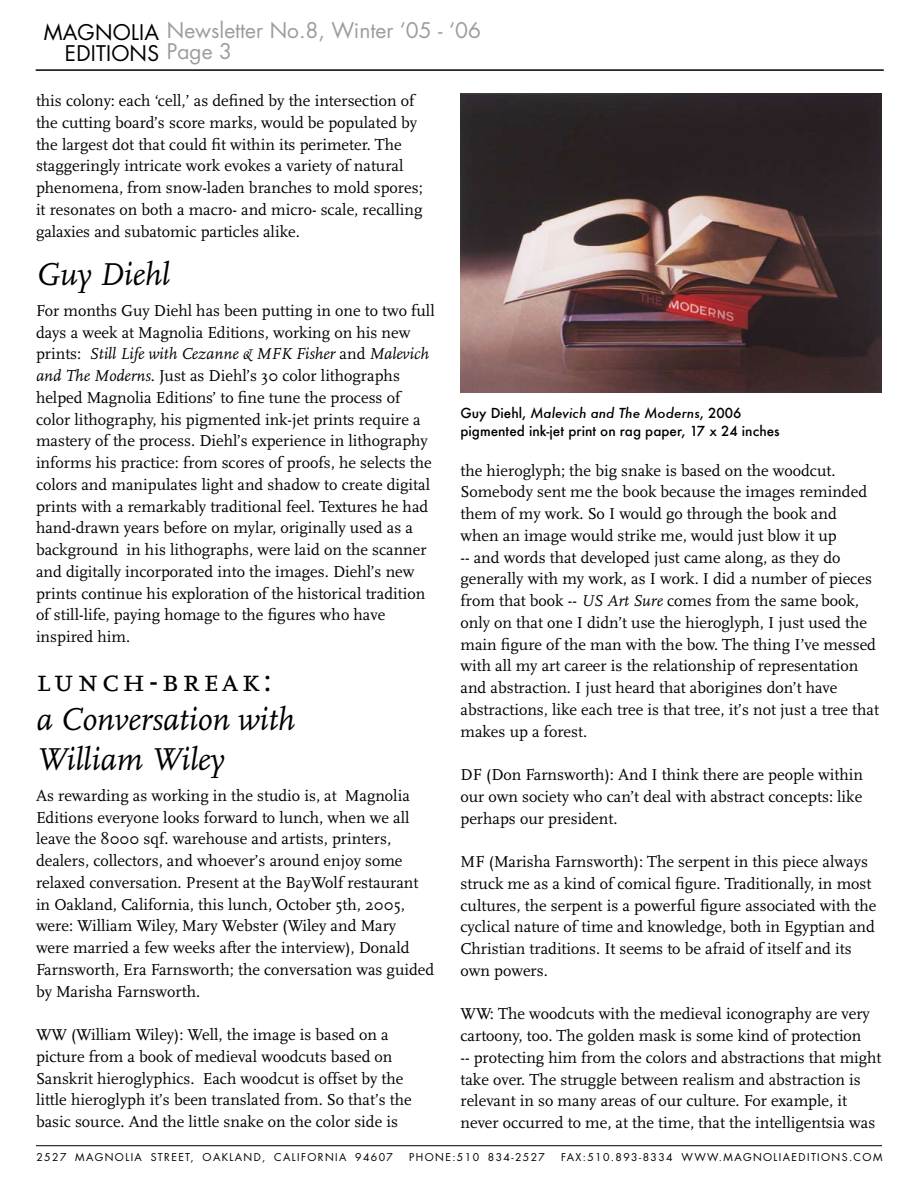
<style>
.page{position:relative;width:918px;height:1188px;background:#fff}
.page>*{position:absolute;margin:0;border:0;box-sizing:border-box;transform-origin:0 0}
.t1{font:italic 33px/39.6px "Scala";letter-spacing:-.005em;color:#000}
.t2{font:33px "Scala Caps";letter-spacing:.1em;color:#000}
.t3{font:21px "Futura";color:#9b9da0}
.t4{font:21px/21px "Futura";color:#000;text-align:right}
.t5{font:16.5px/21.8px "Scala";color:#000}
.t6{font:500 13.5px/18.8px "Futura";color:#000}
.t7{font:10.5px "Futura";letter-spacing:.13em;color:#000}
.s1{color:#000}
.s2{font-style:italic}
</style>
<div class="page">
<hr style="left:36px;top:1145px;width:846px;height:1px;background:#000">
<hr style="left:36px;top:69px;width:848px;height:2px;background:#000">
<img style="left:460px;top:93px;width:421px;height:300px">
<p class="t3" style="left:167px;top:16px;width:316px">NEWSLETTER NO.8, WINTER ‘05 - ‘06</p>
<p class="t4" style="left:44px;top:21px;width:34px">MAGNOLIA<br>EDITION</p>
<p class="t3" style="left:147px;top:37px;width:86px"><span class="s1">S</span> PAGE 3</p>
<p class="t5" style="left:36px;top:90px;width:388px">this colony: each ‘cell,’ as defined by the intersection of the cutting board’s score marks, would be populated by the largest dot that could fit within its perimeter. The staggeringly intricate work evokes a variety of natural phenomena, from snow-laden branches to mold spores; it resonates on both a macro- and micro- scale, recalling galaxies and subatomic particles alike.</p>
<h1 class="t1" style="left:36px;top:256px;width:135px">Guy Diehl</h1>
<p class="t5" style="left:36px;top:300px;width:400px">For months Guy Diehl has been putting in one to two full days a week at Magnolia Editions, working on his new prints: <span class="s2">Still Life with Cezanne &amp; MFK Fisher</span> and <span class="s2">Malevich and The Moderns</span>. Just as Diehl’s 30 color lithographs helped Magnolia Editions’ to fine tune the process of color lithography, his pigmented ink-jet prints require a mastery of the process. Diehl’s experience in lithography informs his practice: from scores of proofs, he selects the colors and manipulates light and shadow to create digital prints with a remarkably traditional feel. Textures he had hand-drawn years before on mylar, originally used as a background in his lithographs, were laid on the scanner and digitally incorporated into the images. Diehl’s new prints continue his exploration of the historical tradition of still-life, paying homage to the figures who have inspired him.</p>
<h1 class="t2" style="left:36px;top:662px;width:237px">lunch-break:</h1>
<h1 class="t1" style="left:36px;top:701px;width:260px">a Conversation with<br>William Wiley</h1>
<p class="t5" style="left:36px;top:785px;width:400px">As rewarding as working in the studio is, at Magnolia Editions everyone looks forward to lunch, when we all leave the 8000 sqf. warehouse and artists, printers, dealers, collectors, and whoever’s around enjoy some relaxed conversation. Present at the BayWolf restaurant in Oakland, California, this lunch, October 5th, 2005, were: William Wiley, Mary Webster (Wiley and Mary<br>were married a few weeks after the interview), Donald Farnsworth, Era Farnsworth; the conversation was guided by Marisha Farnsworth.</p>
<p class="t5" style="left:36px;top:1024px;width:377px">WW (William Wiley): Well, the image is based on a picture from a book of medieval woodcuts based on Sanskrit hieroglyphics. Each woodcut is offset by the little hieroglyph it’s been translated from. So that’s the basic source. And the little snake on the color side is</p>
<p class="t6" style="left:460px;top:403px;width:321px">Guy Diehl, <span class="s2">Malevich and The Moderns</span>, 2006 pigmented ink-jet print on rag paper, 17 x 24 inches</p>
<p class="t5" style="left:460px;top:460px;width:420px">the hieroglyph; the big snake is based on the woodcut.<br>Somebody sent me the book because the images reminded them of my work. So I would go through the book and when an image would strike me, would just blow it up<br>-- and words that developed just came along, as they do generally with my work, as I work. I did a number of pieces from that book -- <span class="s2">US Art Sure</span> comes from the same book, only on that one I didn’t use the hieroglyph, I just used the main figure of the man with the bow. The thing I’ve messed with all my art career is the relationship of representation and abstraction. I just heard that aborigines don’t have abstractions, like each tree is that tree, it’s not just a tree that makes up a forest.</p>
<p class="t5" style="left:460px;top:764px;width:404px;text-align:justify">DF (Don Farnsworth): And I think there are people within our own society who can’t deal with abstract concepts: like perhaps our president.</p>
<p class="t5" style="left:460px;top:851px;width:418px">MF (Marisha Farnsworth): The serpent in this piece always struck me as a kind of comical figure. Traditionally, in most cultures, the serpent is a powerful figure associated with the cyclical nature of time and knowledge, both in Egyptian and Christian traditions. It seems to be afraid of itself and its own powers.</p>
<p class="t5" style="left:460px;top:1003px;width:423px">WW: The woodcuts with the medieval iconography are very cartoony, too. The golden mask is some kind of protection<br>-- protecting him from the colors and abstractions that might take over. The struggle between realism and abstraction is relevant in so many areas of our culture. For example, it never occurred to me, at the time, that the intelligentsia was</p>
<p class="t7" style="left:36px;top:1150px;width:358px">2527 MAGNOLIA STREET, OAKLAND, CALIFORNIA 94607</p>
<p class="t7" style="left:409px;top:1150px;width:137px">PHONE:510 834-2527</p>
<p class="t7" style="left:561px;top:1150px;width:322px">FAX:510.893-8334 WWW.MAGNOLIAEDITIONS .COM</p>
</div>
